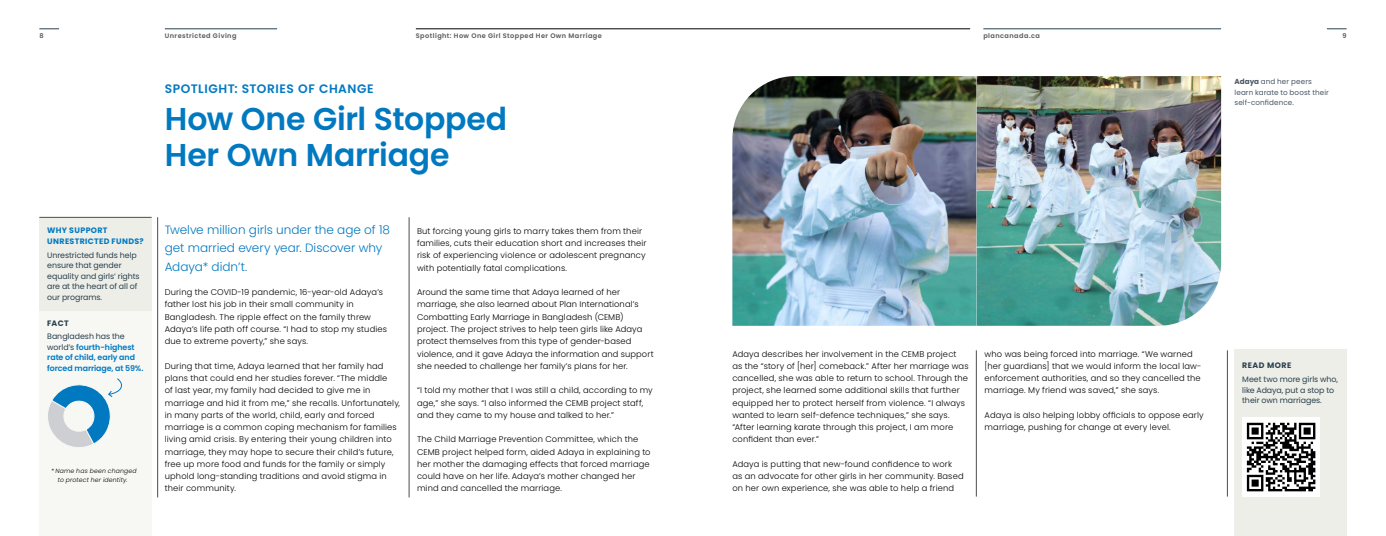
<style>
.page{position:relative;width:1386px;height:536px;background:#fff}
.page>*{position:absolute;margin:0;border:0;box-sizing:border-box;transform-origin:0 0}
.t1{font:600 31.5px/36.8px "Poppins";letter-spacing:-.01em;color:#0079c1}
.t2{font:600 12.25px "Poppins";letter-spacing:.04em;color:#0079c1}
.t3{font:300 12.08px/18.4px "Poppins";color:#0079c1}
.t4{font:300 8.31px/12.2px "Poppins";letter-spacing:.02em;color:#000}
.t5{font:7.88px/10.5px "Poppins";letter-spacing:-.005em;color:#29404e}
.t6{font:600 7.88px/10.5px "Poppins";letter-spacing:-.005em;color:#0079c1}
.t7{font:700 7.88px/10.5px "Poppins";letter-spacing:.045em;color:#0079c1}
.t8{font:700 7.88px "Poppins";letter-spacing:.06em;color:#29404e}
.t9{font:7.17px/10.5px "Poppins";letter-spacing:.015em;color:#4b5864}
.t10{font:600 6.56px "Poppins";letter-spacing:.065em;color:#58595b}
.t11{font:italic 300 6.12px/8.8px "Poppins";letter-spacing:.03em;color:#000;text-align:center}
.s1{font-weight:400;color:#29404e}
.s2{font-style:normal}
.s3{font-weight:700}
</style>
<div class="page">
<div style="left:39px;top:292px;width:113px;height:244px;background:#f7f7f4"></div>
<hr style="left:158px;top:217px;width:1px;height:280px;background:#4d4d4f">
<hr style="left:409px;top:217px;width:1px;height:280px;background:#4d4d4f">
<hr style="left:976px;top:350px;width:1px;height:146px;background:#4d4d4f">
<hr style="left:1227px;top:350px;width:1px;height:146px;background:#4d4d4f">
<div style="left:1234px;top:349px;width:113px;height:187px;background:#eeeee8"></div>
<img style="left:732px;top:76px;width:489px;height:250px">
<div style="left:1242px;top:417px;width:78px;height:79px;background:#fff"></div>
<svg style="left:1247px;top:422px;width:68px;height:69px"></svg>
<div style="left:39px;top:217px;width:113px;height:94px;background:#eeeee8"></div>
<hr style="left:39px;top:217px;width:113px;height:1px;background:#4d4d4f">
<svg style="left:48px;top:378px;width:74px;height:69px"></svg>
<hr style="left:983px;top:29px;width:238px;height:1px;background:#29404e">
<svg style="left:1327px;top:29px;width:20px;height:1px"></svg>
<hr style="left:165px;top:29px;width:112px;height:1px;background:#29404e">
<svg style="left:39px;top:29px;width:20px;height:1px"></svg>
<hr style="left:416px;top:29px;width:554px;height:1px;background:#000">
<p class="t10" style="left:39px;top:32px;width:6px">8</p>
<p class="t10" style="left:165px;top:32px;width:73px">Unrestricted Giving</p>
<p class="t10" style="left:416px;top:32px;width:188px">Spotlight: How One Girl Stopped Her Own Marriage</p>
<p class="t10" style="left:983px;top:32px;width:58px">plancanada.ca</p>
<p class="t10" style="left:1343px;top:32px;width:6px">9</p>
<p class="t7" style="left:47px;top:225px;width:98px">WHY SUPPORT<br>UNRESTRICTED FUNDS?</p>
<p class="t5" style="left:47px;top:249px;width:94px">Unrestricted funds help ensure that gender equality and girls’ rights are at the heart of all of our programs.</p>
<p class="t8" style="left:47px;top:318px;width:23px">FACT</p>
<p class="t6" style="left:47px;top:331px;width:98px"><span class="s1">Bangladesh has the world’s</span> fourth-highest rate of child, early and forced marriage, at 59%.</p>
<p class="t11" style="left:52px;top:466px;width:86px"><span class="s2">*</span>Name has been changed to protect her identity.</p>
<h2 class="t2" style="left:165px;top:81px;width:210px">SPOTLIGHT: STORIES OF CHANGE</h2>
<h1 class="t1" style="left:165px;top:100px;width:344px">How One Girl Stopped<br>Her Own Marriage</h1>
<h3 class="t3" style="left:165px;top:220px;width:227px">Twelve million girls under the age of 18 get married every year. Discover why<br>Adaya* didn’t.</h3>
<p class="t4" style="left:165px;top:286px;width:224px">During the COVID-19 pandemic, 16-year-old Adaya’s father lost his job in their small community in Bangladesh. The ripple effect on the family threw Adaya’s life path off course. “I had to stop my studies due to extreme poverty,” she says.</p>
<p class="t4" style="left:165px;top:359px;width:237px">During that time, Adaya learned that her family had plans that could end her studies forever. “The middle<br>of last year, my family had decided to give me in marriage and hid it from me,” she recalls. Unfortunately, in many parts of the world, child, early and forced marriage is a common coping mechanism for families living amid crisis. By entering their young children into marriage, they may hope to secure their child’s future, free up more food and funds for the family or simply uphold long-standing traditions and avoid stigma in their community.</p>
<p class="t4" style="left:417px;top:225px;width:231px">But forcing young girls to marry takes them from their families, cuts their education short and increases their risk of experiencing violence or adolescent pregnancy with potentially fatal complications.</p>
<p class="t4" style="left:417px;top:286px;width:238px">Around the same time that Adaya learned of her marriage, she also learned about Plan International’s Combatting Early Marriage in Bangladesh (CEMB) project. The project strives to help teen girls like Adaya protect themselves from this type of gender-based violence, and it gave Adaya the information and support she needed to challenge her family’s plans for her.</p>
<p class="t4" style="left:417px;top:384px;width:237px">“I told my mother that I was still a child, according to my age,” she says. “I also informed the CEMB project staff, and they came to my house and talked to her.”</p>
<p class="t4" style="left:417px;top:433px;width:235px">The Child Marriage Prevention Committee, which the CEMB project helped form, aided Adaya in explaining to her mother the damaging effects that forced marriage could have on her life. Adaya’s mother changed her mind and cancelled the marriage.</p>
<p class="t9" style="left:1235px;top:76px;width:96px"><span class="s3">Adaya</span> and her peers learn karate to boost their self‑confidence.</p>
<p class="t4" style="left:732px;top:347px;width:238px">Adaya describes her involvement in the CEMB project<br>as the “story of [her] comeback.” After her marriage was cancelled, she was able to return to school. Through the project, she learned some additional skills that further equipped her to protect herself from violence. “I always wanted to learn self-defence techniques,” she says. “After learning karate through this project, I am more confident than ever.”</p>
<p class="t4" style="left:732px;top:457px;width:233px">Adaya is putting that new-found confidence to work as an advocate for other girls in her community. Based on her own experience, she was able to help a friend</p>
<p class="t4" style="left:985px;top:347px;width:218px">who was being forced into marriage. “We warned [her guardians] that we would inform the local law&shy;enforcement authorities, and so they cancelled the marriage. My friend was saved,” she says.</p>
<p class="t4" style="left:985px;top:408px;width:221px">Adaya is also helping lobby officials to oppose early marriage, pushing for change at every level.</p>
<p class="t8" style="left:1242px;top:361px;width:51px">READ MORE</p>
<p class="t5" style="left:1242px;top:374px;width:97px">Meet two more girls who, like Adaya, put a stop to their own marriages.</p>
</div>
